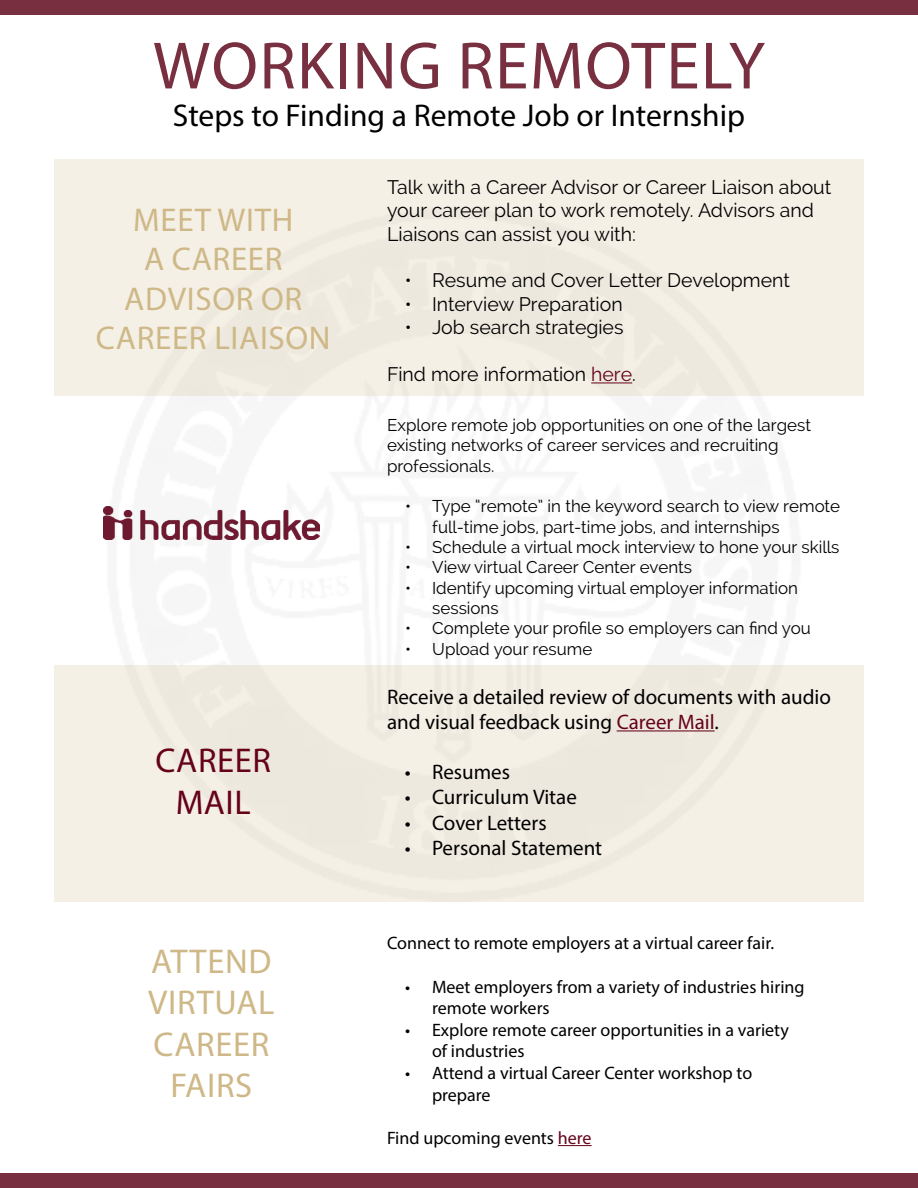
<style>
.page{position:relative;width:918px;height:1188px;background:#fff}
.page>*{position:absolute;margin:0;border:0;box-sizing:border-box;transform-origin:0 0}
.t1{font:67.5px "Myriad Pro";letter-spacing:.02em;color:#782f40}
.t2{font:34.5px/41.4px "Myriad Pro";letter-spacing:.02em;color:#cfb887;text-align:center}
.t3{font:34.5px/41.4px "Myriad Pro";letter-spacing:.02em;color:#65021a;text-align:center}
.t4{font:33px/39.6px "Myriad Pro";letter-spacing:.02em;color:#cfb887;text-align:center}
.t5{font:31.5px "Myriad Pro";color:#000}
.t6{font:21px/25.2px "Myriad Pro";color:#000}
.t7{font:19.5px/23.4px "Raleway";color:#000}
.t8{font:18px/21.6px "Myriad Pro";color:#000}
.t9{font:16.95px/20.4px "Raleway";color:#000}
.s1{color:#65021a}
</style>
<div class="page">
<div style="left:0;top:1174px;width:918px;height:14px;background:#782f40"></div>
<div style="left:0;top:0;width:918px;height:14px;background:#782f40"></div>
<div style="left:54px;top:159px;width:315px;height:236px;background:#f5f0e6"></div>
<div style="left:369px;top:159px;width:495px;height:236px;background:#f5f0e6"></div>
<div style="left:54px;top:666px;width:315px;height:236px;background:#f5f0e6"></div>
<div style="left:369px;top:666px;width:495px;height:236px;background:#f5f0e6"></div>
<hr style="left:591px;top:382px;width:41px;height:1px;background:#65021a">
<hr style="left:617px;top:730px;width:98px;height:1px;background:#65021a">
<hr style="left:558px;top:1145px;width:34px;height:1px;background:#65021a">
<img style="left:104px;top:506px;width:215px;height:34px">
<h1 class="t1" style="left:153px;top:24px;width:613px">WORKING REMOTELY</h1>
<h3 class="t5" style="left:173px;top:96px;width:574px">Steps to Finding a Remote Job or Internship</h3>
<h3 class="t4" style="left:96px;top:199px;width:236px">MEET WITH<br>A CAREER<br>ADVISOR OR<br>CAREER LIAISON</h3>
<h2 class="t3" style="left:155px;top:739px;width:117px">CAREER<br>MAIL</h2>
<h2 class="t2" style="left:148px;top:940px;width:128px">ATTEND<br>VIRTUAL<br>CAREER<br>FAIRS</h2>
<p class="t7" style="left:387px;top:175px;width:446px">Talk with a Career Advisor or Career Liaison about your career plan to work remotely. Advisors and<br>Liaisons can assist you with:</p>
<p class="t7" style="left:405px;top:269px;width:386px">• Resume and Cover Letter Development</p>
<p class="t7" style="left:405px;top:292px;width:219px">• Interview Preparation</p>
<p class="t7" style="left:405px;top:316px;width:220px">• Job search strategies</p>
<p class="t7" style="left:387px;top:362px;width:250px">Find more information <span class="s1">here</span>.</p>
<p class="t9" style="left:387px;top:415px;width:425px">Explore remote job opportunities on one of the largest existing networks of career services and recruiting professionals.</p>
<p class="t9" style="left:432px;top:496px;width:409px;text-indent:-27px">• Type “remote” in the keyword search to view remote full-time jobs, part-time jobs, and internships</p>
<p class="t9" style="left:405px;top:537px;width:436px">• Schedule a virtual mock interview to hone your skills</p>
<p class="t9" style="left:405px;top:557px;width:288px">• View virtual Career Center events</p>
<p class="t9" style="left:432px;top:577px;width:367px;text-indent:-27px">• Identify upcoming virtual employer information sessions</p>
<p class="t9" style="left:405px;top:618px;width:407px">• Complete your profile so employers can find you</p>
<p class="t9" style="left:405px;top:638px;width:189px">• Upload your resume</p>
<p class="t6" style="left:387px;top:684px;width:445px">Receive a detailed review of documents with audio and visual feedback using <span class="s1">Career Mail</span>.</p>
<p class="t6" style="left:405px;top:759px;width:107px">• Resumes</p>
<p class="t6" style="left:405px;top:784px;width:173px">• Curriculum Vitae</p>
<p class="t6" style="left:405px;top:810px;width:143px">• Cover Letters</p>
<p class="t6" style="left:405px;top:835px;width:199px">• Personal Statement</p>
<p class="t8" style="left:387px;top:932px;width:389px">Connect to remote employers at a virtual career fair.</p>
<p class="t8" style="left:432px;top:975px;width:374px;text-indent:-27px">• Meet employers from a variety of industries hiring remote workers</p>
<p class="t8" style="left:432px;top:1019px;width:358px;text-indent:-27px">• Explore remote career opportunities in a variety of industries</p>
<p class="t8" style="left:432px;top:1062px;width:322px;text-indent:-27px">• Attend a virtual Career Center workshop to prepare</p>
<p class="t8" style="left:387px;top:1127px;width:206px">Find upcoming events <span class="s1">here</span></p>
</div>
